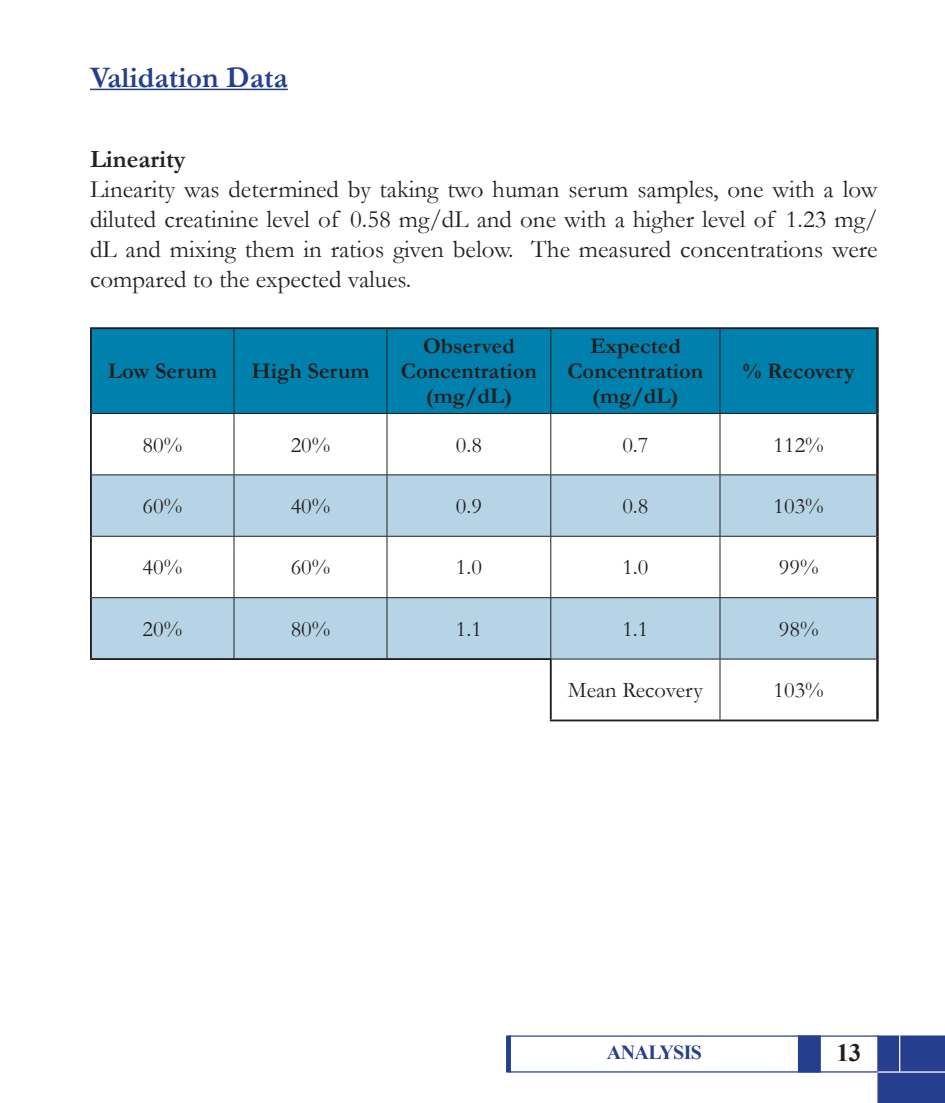
<style>
.page{position:relative;width:945px;height:1103px;background:#fff}
.page>*{position:absolute;margin:0;border:0;box-sizing:border-box;transform-origin:0 0}
.Body_Text{font:700 30px "Garamond";color:#253f8e}
.Body_Text-2{font:25px/30px "Garamond";color:#231f20;text-align:justify}
.Body_Text-3{font:700 25px "Garamond";color:#231f20}
.t1{font:700 25px "Times New Roman";color:#231f20}
.t2{font:700 22.5px/25px "Garamond";color:#231f20;text-align:center}
.t3{font:22.5px "Garamond";color:#231f20}
.t4{font:700 20px "Times New Roman";letter-spacing:-.03em;color:#253f8e}
</style>
<div class="page">
<div style="left:877px;top:1035px;width:68px;height:67px;background:#253f8e"></div>
<div style="left:798px;top:1035px;width:23px;height:37px;background:#253f8e;border:1px solid #253f8e"></div>
<div style="left:506px;top:1035px;width:5px;height:37px;background:#253f8e"></div>
<hr style="left:899px;top:1035px;width:1px;height:37px;background:#fff">
<hr style="left:878px;top:1071px;width:67px;height:1px;background:#fff">
<hr style="left:90px;top:89px;width:198px;height:1px;background:#253f8e">
<div style="left:92px;top:329px;width:784px;height:84px;background:#0081ad"></div>
<svg style="left:92px;top:475px;width:784px;height:183px;fill:#b6d4e6"></svg>
<hr style="left:234px;top:329px;width:1px;height:84px;background:#231f20">
<hr style="left:387px;top:329px;width:1px;height:84px;background:#231f20">
<hr style="left:550px;top:329px;width:1px;height:84px;background:#231f20">
<hr style="left:720px;top:329px;width:1px;height:84px;background:#231f20">
<hr style="left:92px;top:413px;width:142px;height:1px;background:#231f20">
<hr style="left:234px;top:413px;width:153px;height:1px;background:#231f20">
<hr style="left:234px;top:414px;width:1px;height:60px;background:#231f20">
<hr style="left:387px;top:413px;width:164px;height:1px;background:#231f20">
<hr style="left:387px;top:414px;width:1px;height:60px;background:#231f20">
<hr style="left:551px;top:413px;width:169px;height:1px;background:#231f20">
<hr style="left:550px;top:414px;width:1px;height:60px;background:#231f20">
<hr style="left:720px;top:413px;width:156px;height:1px;background:#231f20">
<hr style="left:720px;top:414px;width:1px;height:60px;background:#231f20">
<hr style="left:92px;top:474px;width:142px;height:1px;background:#231f20">
<hr style="left:234px;top:474px;width:153px;height:1px;background:#231f20">
<hr style="left:234px;top:475px;width:1px;height:61px;background:#231f20">
<hr style="left:387px;top:474px;width:164px;height:1px;background:#231f20">
<hr style="left:387px;top:475px;width:1px;height:61px;background:#231f20">
<hr style="left:551px;top:474px;width:169px;height:1px;background:#231f20">
<hr style="left:550px;top:475px;width:1px;height:61px;background:#231f20">
<hr style="left:720px;top:474px;width:156px;height:1px;background:#231f20">
<hr style="left:720px;top:475px;width:1px;height:61px;background:#231f20">
<hr style="left:92px;top:536px;width:142px;height:1px;background:#231f20">
<hr style="left:234px;top:536px;width:153px;height:1px;background:#231f20">
<hr style="left:234px;top:536px;width:1px;height:61px;background:#231f20">
<hr style="left:387px;top:536px;width:164px;height:1px;background:#231f20">
<hr style="left:387px;top:536px;width:1px;height:61px;background:#231f20">
<hr style="left:551px;top:536px;width:169px;height:1px;background:#231f20">
<hr style="left:550px;top:536px;width:1px;height:61px;background:#231f20">
<hr style="left:720px;top:536px;width:156px;height:1px;background:#231f20">
<hr style="left:720px;top:536px;width:1px;height:61px;background:#231f20">
<hr style="left:92px;top:597px;width:142px;height:1px;background:#231f20">
<hr style="left:234px;top:597px;width:153px;height:1px;background:#231f20">
<hr style="left:234px;top:598px;width:1px;height:60px;background:#231f20">
<hr style="left:387px;top:597px;width:164px;height:1px;background:#231f20">
<hr style="left:387px;top:598px;width:1px;height:60px;background:#231f20">
<hr style="left:551px;top:597px;width:169px;height:1px;background:#231f20">
<hr style="left:550px;top:598px;width:1px;height:60px;background:#231f20">
<hr style="left:720px;top:597px;width:156px;height:1px;background:#231f20">
<hr style="left:720px;top:598px;width:1px;height:60px;background:#231f20">
<hr style="left:720px;top:658px;width:156px;height:1px;background:#231f20">
<hr style="left:876px;top:329px;width:3px;height:84px;background:#231f20">
<hr style="left:876px;top:413px;width:3px;height:62px;background:#231f20">
<hr style="left:876px;top:475px;width:3px;height:61px;background:#231f20">
<hr style="left:876px;top:536px;width:3px;height:61px;background:#231f20">
<hr style="left:876px;top:597px;width:3px;height:62px;background:#231f20">
<hr style="left:876px;top:659px;width:3px;height:60px;background:#231f20">
<hr style="left:90px;top:327px;width:144px;height:2px;background:#231f20">
<hr style="left:90px;top:329px;width:2px;height:84px;background:#231f20">
<hr style="left:234px;top:327px;width:153px;height:2px;background:#231f20">
<hr style="left:387px;top:327px;width:164px;height:2px;background:#231f20">
<hr style="left:551px;top:327px;width:169px;height:2px;background:#231f20">
<hr style="left:720px;top:327px;width:159px;height:2px;background:#231f20">
<hr style="left:90px;top:413px;width:2px;height:62px;background:#231f20">
<hr style="left:90px;top:475px;width:2px;height:61px;background:#231f20">
<hr style="left:90px;top:536px;width:2px;height:61px;background:#231f20">
<hr style="left:90px;top:597px;width:2px;height:61px;background:#231f20">
<hr style="left:720px;top:719px;width:159px;height:2px;background:#231f20">
<hr style="left:552px;top:658px;width:168px;height:1px;background:#231f20">
<hr style="left:720px;top:659px;width:1px;height:60px;background:#231f20">
<hr style="left:550px;top:719px;width:170px;height:2px;background:#231f20">
<hr style="left:90px;top:658px;width:144px;height:2px;background:#231f20">
<hr style="left:234px;top:658px;width:153px;height:2px;background:#231f20">
<hr style="left:387px;top:658px;width:165px;height:2px;background:#231f20">
<hr style="left:550px;top:660px;width:2px;height:59px;background:#231f20">
<p class="Body_Text" style="left:90px;top:57px;width:199px">Validation Data</p>
<p class="Body_Text-3" style="left:90px;top:142px;width:97px">Linearity</p>
<p class="Body_Text-2" style="left:90px;top:174px;width:789px">Linearity was determined by taking two human serum samples, one with a low diluted creatinine level of 0.58 mg/dL and one with a higher level of 1.23 mg/ dL and mixing them in ratios given below. The measured concentrations were compared to the expected values.</p>
<p class="t2" style="left:108px;top:359px;width:111px">Low Serum</p>
<p class="t2" style="left:252px;top:359px;width:119px">High Serum</p>
<p class="t2" style="left:401px;top:334px;width:137px">Observed<br>Concentration (mg/dL)</p>
<p class="t2" style="left:567px;top:334px;width:137px">Expected<br>Concentration (mg/dL)</p>
<p class="t2" style="left:743px;top:359px;width:114px">% Recovery</p>
<p class="t3" style="left:143px;top:429px;width:41px">80%</p>
<p class="t3" style="left:291px;top:429px;width:41px">20%</p>
<p class="t3" style="left:456px;top:429px;width:28px">0.8</p>
<p class="t3" style="left:622px;top:429px;width:28px">0.7</p>
<p class="t3" style="left:774px;top:429px;width:52px">112%</p>
<p class="t3" style="left:143px;top:491px;width:41px">60%</p>
<p class="t3" style="left:291px;top:491px;width:41px">40%</p>
<p class="t3" style="left:456px;top:491px;width:28px">0.9</p>
<p class="t3" style="left:622px;top:491px;width:28px">0.8</p>
<p class="t3" style="left:774px;top:491px;width:52px">103%</p>
<p class="t3" style="left:143px;top:552px;width:41px">40%</p>
<p class="t3" style="left:291px;top:552px;width:41px">60%</p>
<p class="t3" style="left:456px;top:552px;width:28px">1.0</p>
<p class="t3" style="left:622px;top:552px;width:28px">1.0</p>
<p class="t3" style="left:779px;top:552px;width:41px">99%</p>
<p class="t3" style="left:143px;top:613px;width:41px">20%</p>
<p class="t3" style="left:291px;top:613px;width:41px">80%</p>
<p class="t3" style="left:456px;top:613px;width:28px">1.1</p>
<p class="t3" style="left:622px;top:613px;width:28px">1.1</p>
<p class="t3" style="left:779px;top:613px;width:41px">98%</p>
<p class="t3" style="left:568px;top:675px;width:136px">Mean Recovery</p>
<p class="t3" style="left:774px;top:675px;width:52px">103%</p>
<p class="t4" style="left:607px;top:1037px;width:97px">ANALYSIS</p>
<p class="t1" style="left:836px;top:1034px;width:26px">13</p>
</div>
